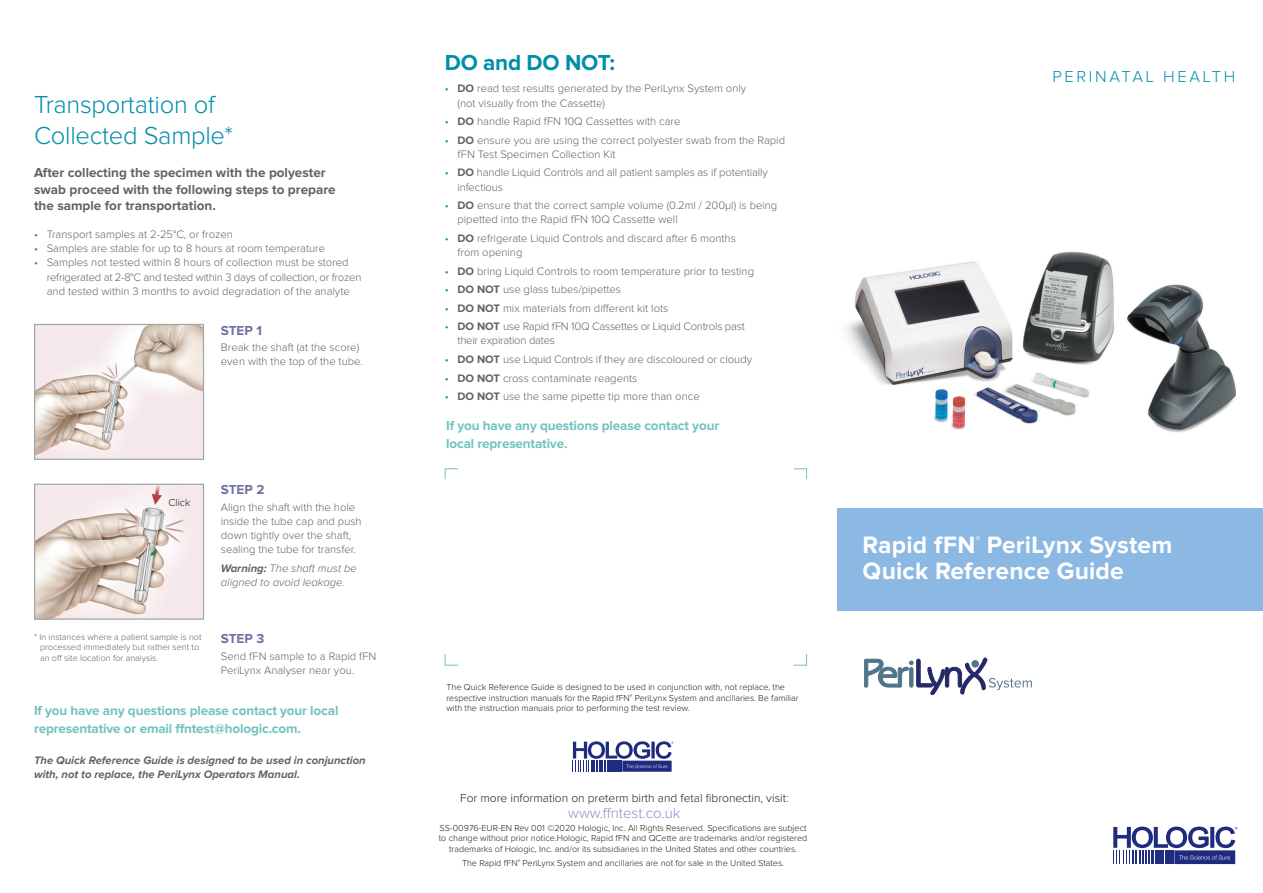
<style>
.page{position:relative;width:1263px;height:893px;background:#fff}
.page>*{position:absolute;margin:0;border:0;box-sizing:border-box;transform-origin:0 0}
.t1{font:300 25.5px/30.6px "Proxima Nova";letter-spacing:-.01em;color:#008eaa}
.t2{font:700 24.6px "Proxima Nova";letter-spacing:.01em;color:#fff}
.t3{font:700 22.5px "Proxima Nova";letter-spacing:-.01em;color:#008eaa}
.t4{font:300 16.5px "Proxima Nova";letter-spacing:.16em;color:#008eaa}
.t5{font:300 15px "Proxima Nova";color:#8990c7}
.t6{font:700 13.5px/18px "Proxima Nova";letter-spacing:-.01em;color:#70c3c0}
.t7{font:700 13.5px/16.5px "Proxima Nova";color:#636366}
.t8{font:700 13.5px "Proxima Nova";color:#6f71a5}
.t9{font:300 12px "Proxima Nova";color:#231f20}
.t10{font:300 11.25px/14.2px "Proxima Nova";color:#636366}
.t11{font:italic 700 11.25px/14.2px "Proxima Nova";color:#636366}
.t12{font:300 11.25px/14.2px "Proxima Nova";letter-spacing:-.02em;color:#636366}
.t13{font:italic 300 11.25px/14.2px "Proxima Nova";color:#636366}
.t14{font:300 10.5px "Proxima Nova";color:#231f20}
.t15{font:300 9px/10.5px "Proxima Nova";color:#231f20;text-align:center}
.t16{font:300 9px/10.5px "Proxima Nova";color:#636366}
.t17{font:700 8.85px "Proxima Nova";color:#fff}
.s1{color:#008eaa}
.s2{font-weight:700}
</style>
<div class="page">
<div style="left:838px;top:508px;width:425px;height:103px;background:#8bb9e3"></div>
<svg style="left:864px;top:658px;width:168px;height:37px"></svg>
<img style="left:845px;top:251px;width:390px;height:182px">
<svg style="left:1113px;top:827px;width:124px;height:37px"></svg>
<svg style="left:573px;top:741px;width:100px;height:31px"></svg>
<img style="left:36px;top:326px;width:166px;height:132px">
<div style="left:34px;top:324px;width:170px;height:136px;border:1px solid #a4a5a9"></div>
<img style="left:36px;top:486px;width:166px;height:132px">
<div style="left:34px;top:484px;width:170px;height:136px;border:1px solid #a4a5a9"></div>
<p class="t1" style="left:34px;top:90px;width:200px">Transportation of<br>Collected Sample*</p>
<p class="t7" style="left:34px;top:165px;width:303px">After collecting the specimen with the polyester swab proceed with the following steps to prepare the sample for transportation.</p>
<p class="t10" style="left:34px;top:227px;width:200px"><span class="s1">•</span> Transport samples at 2-25°C, or frozen</p>
<p class="t10" style="left:34px;top:242px;width:293px"><span class="s1">•</span> Samples are stable for up to 8 hours at room temperature</p>
<p class="t10" style="left:47px;top:256px;width:316px;text-indent:-13px"><span class="s1">•</span> Samples not tested within 8 hours of collection must be stored refrigerated at 2-8°C and tested within 3 days of collection, or frozen and tested within 3 months to avoid degradation of the analyte</p>
<p class="t8" style="left:221px;top:324px;width:43px">STEP 1</p>
<p class="t10" style="left:221px;top:340px;width:144px">Break the shaft (at the score) even with the top of the tube.</p>
<p class="t14" style="left:168px;top:497px;width:24px">Click</p>
<p class="t16" style="left:40px;top:632px;width:163px;text-indent:-6px">* In instances where a patient sample is not processed immediately but rather sent to an off site location for analysis.</p>
<p class="t8" style="left:221px;top:484px;width:45px">STEP 2</p>
<p class="t10" style="left:221px;top:500px;width:142px">Align the shaft with the hole inside the tube cap and push down tightly over the shaft, sealing the tube for transfer.</p>
<p class="t13" style="left:221px;top:560px;width:138px"><span class="s2">Warning:</span> The shaft must be aligned to avoid leakage.</p>
<p class="t8" style="left:221px;top:633px;width:45px">STEP 3</p>
<p class="t10" style="left:221px;top:649px;width:157px">Send fFN sample to a Rapid fFN<br>PeriLynx Analyser near you.</p>
<p class="t6" style="left:34px;top:702px;width:306px">If you have any questions please contact your local representative or email ffntest@hologic.com.</p>
<p class="t11" style="left:34px;top:753px;width:333px">The Quick Reference Guide is designed to be used in conjunction with, not to replace, the PeriLynx Operators Manual.</p>
<p class="t3" style="left:445px;top:52px;width:172px">DO and DO NOT:</p>
<p class="t10" style="left:457px;top:82px;width:290px;text-indent:-13px"><span class="s1">•</span> <span class="s2">DO</span> read test results generated by the PeriLynx System only (not visually from the Cassette)</p>
<p class="t10" style="left:445px;top:115px;width:237px"><span class="s1">•</span> <span class="s2">DO</span> handle Rapid fFN 10Q Cassettes with care</p>
<p class="t10" style="left:457px;top:133px;width:329px;text-indent:-13px"><span class="s1">•</span> <span class="s2">DO</span> ensure you are using the correct polyester swab from the Rapid fFN Test Specimen Collection Kit</p>
<p class="t10" style="left:457px;top:166px;width:312px;text-indent:-13px"><span class="s1">•</span> <span class="s2">DO</span> handle Liquid Controls and all patient samples as if potentially infectious</p>
<p class="t10" style="left:457px;top:199px;width:321px;text-indent:-13px"><span class="s1">•</span> <span class="s2">DO</span> ensure that the correct sample volume (0.2ml / 200μl) is being pipetted into the Rapid fFN 10Q Cassette well</p>
<p class="t10" style="left:457px;top:232px;width:280px;text-indent:-13px"><span class="s1">•</span> <span class="s2">DO</span> refrigerate Liquid Controls and discard after 6 months from opening</p>
<p class="t10" style="left:445px;top:264px;width:311px"><span class="s1">•</span> <span class="s2">DO</span> bring Liquid Controls to room temperature prior to testing</p>
<p class="t10" style="left:445px;top:283px;width:178px"><span class="s1">•</span> <span class="s2">DO NOT</span> use glass tubes/pipettes</p>
<p class="t10" style="left:445px;top:301px;width:225px"><span class="s1">•</span> <span class="s2">DO NOT</span> mix materials from different kit lots</p>
<p class="t12" style="left:457px;top:320px;width:289px;text-indent:-13px"><span class="s1">•</span> <span class="s2">DO NOT</span> use Rapid fFN 10Q Cassettes or Liquid Controls past their expiration dates</p>
<p class="t10" style="left:445px;top:353px;width:309px"><span class="s1">•</span> <span class="s2">DO NOT</span> use Liquid Controls if they are discoloured or cloudy</p>
<p class="t10" style="left:445px;top:371px;width:194px"><span class="s1">•</span> <span class="s2">DO NOT</span> cross contaminate reagents</p>
<p class="t10" style="left:445px;top:390px;width:256px"><span class="s1">•</span> <span class="s2">DO NOT</span> use the same pipette tip more than once</p>
<p class="t6" style="left:446px;top:417px;width:275px">If you have any questions please contact your local representative.</p>
<p class="t15" style="left:446px;top:682px;width:354px;text-align:left">The Quick Reference Guide is designed to be used in conjunction with, not replace, the respective instruction manuals for the Rapid fFN<sup>®</sup> PeriLynx System and ancillaries. Be familiar with the instruction manuals prior to performing the test review.</p>
<p class="t9" style="left:460px;top:792px;width:330px">For more information on preterm birth and fetal fibronectin, visit:</p>
<p class="t5" style="left:568px;top:806px;width:114px">www.ffntest.co.uk</p>
<p class="t15" style="left:439px;top:823px;width:370px">SS-00976-EUR-EN Rev 001 ©2020 Hologic, Inc. All Rights Reserved. Specifications are subject to change without prior notice.Hologic, Rapid fFN and QCette are trademarks and/or registered trademarks of Hologic, Inc. and/or its subsidiaries in the United States and other countries.</p>
<p class="t15" style="left:462px;top:859px;width:324px">The Rapid fFN<sup>®</sup> PeriLynx System and ancillaries are not for sale in the United States.</p>
<p class="t4" style="left:1052px;top:69px;width:184px">PERINATAL HEALTH</p>
<p class="t2" style="left:863px;top:533px;width:114px">Rapid fFN</p>
<p class="t17" style="left:976px;top:535px;width:6px">®</p>
<p class="t2" style="left:987px;top:533px;width:187px">PeriLynx System</p>
<p class="t2" style="left:863px;top:560px;width:263px">Quick Reference Guide</p>
</div>
